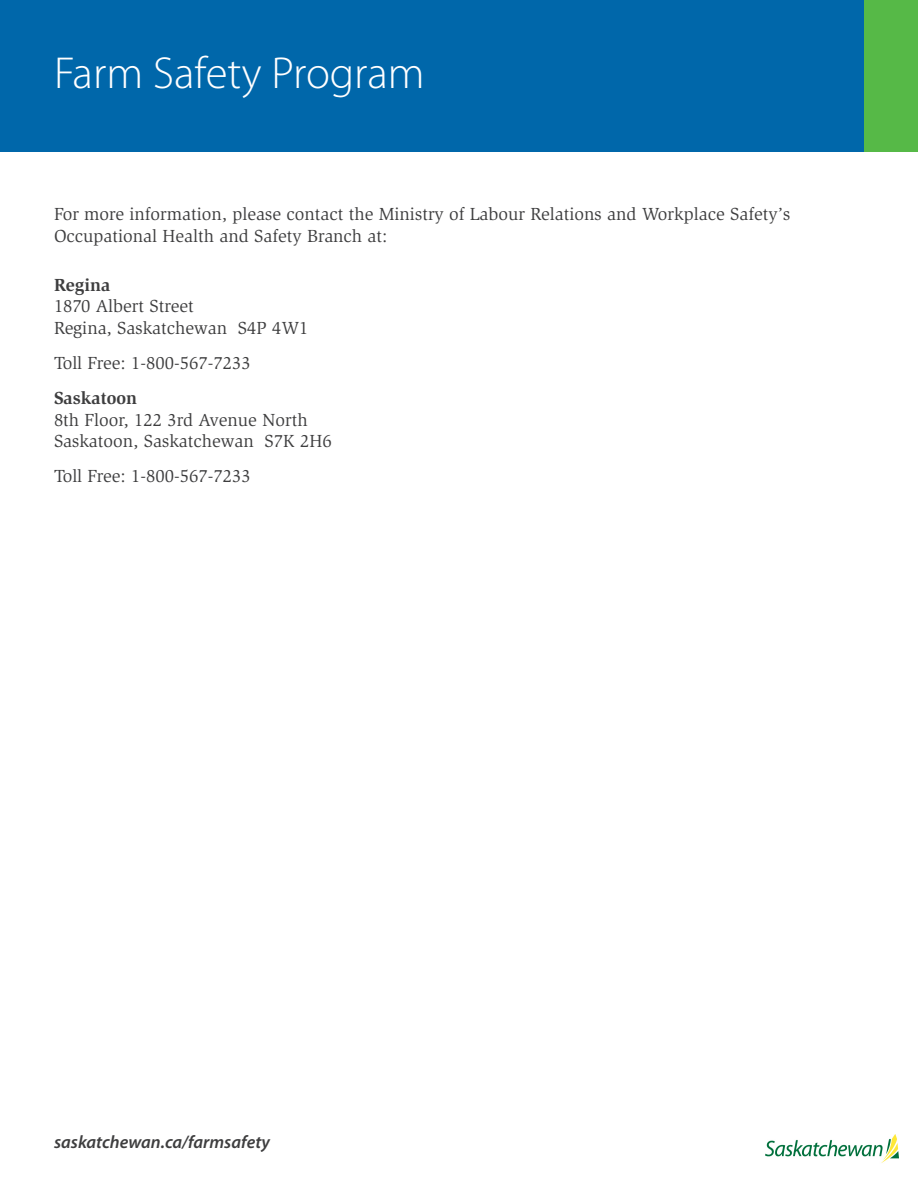
<style>
.page{position:relative;width:918px;height:1188px;background:#fff}
.page>*{position:absolute;margin:0;border:0;box-sizing:border-box;transform-origin:0 0}
.t1{font:300 45px "Myriad Pro";color:#fff}
.t2{font:18px/21.6px "Slimbach Std";color:#3e3e3f}
.t3{font:italic 600 18px "Myriad Pro";color:#3e3e3f}
.t4{font:700 18px "Slimbach Std";color:#3e3e3f}
</style>
<div class="page">
<div style="left:115px;top:0;width:803px;height:151px;background:#56b947"></div>
<div style="left:0;top:0;width:864px;height:151px;background:#0067aa"></div>
<img style="left:765px;top:1134px;width:133px;height:29px">
<h1 class="t1" style="left:54px;top:46px;width:372px">Farm Safety Program</h1>
<p class="t2" style="left:54px;top:204px;width:738px">For more information, please contact the Ministry of Labour Relations and Workplace Safety’s<br>Occupational Health and Safety Branch at:</p>
<p class="t4" style="left:54px;top:274px;width:58px">Regina</p>
<p class="t2" style="left:54px;top:295px;width:256px">1870 Albert Street<br>Regina, Saskatchewan S4P 4W1</p>
<p class="t2" style="left:54px;top:352px;width:198px">Toll Free: 1-800-567-7233</p>
<p class="t4" style="left:54px;top:387px;width:85px">Saskatoon</p>
<p class="t2" style="left:54px;top:409px;width:279px">8th Floor, 122 3rd Avenue North<br>Saskatoon, Saskatchewan S7K 2H6</p>
<p class="t2" style="left:54px;top:466px;width:198px">Toll Free: 1-800-567-7233</p>
<p class="t3" style="left:54px;top:1130px;width:218px">saskatchewan.ca/farmsafety</p>
</div>
